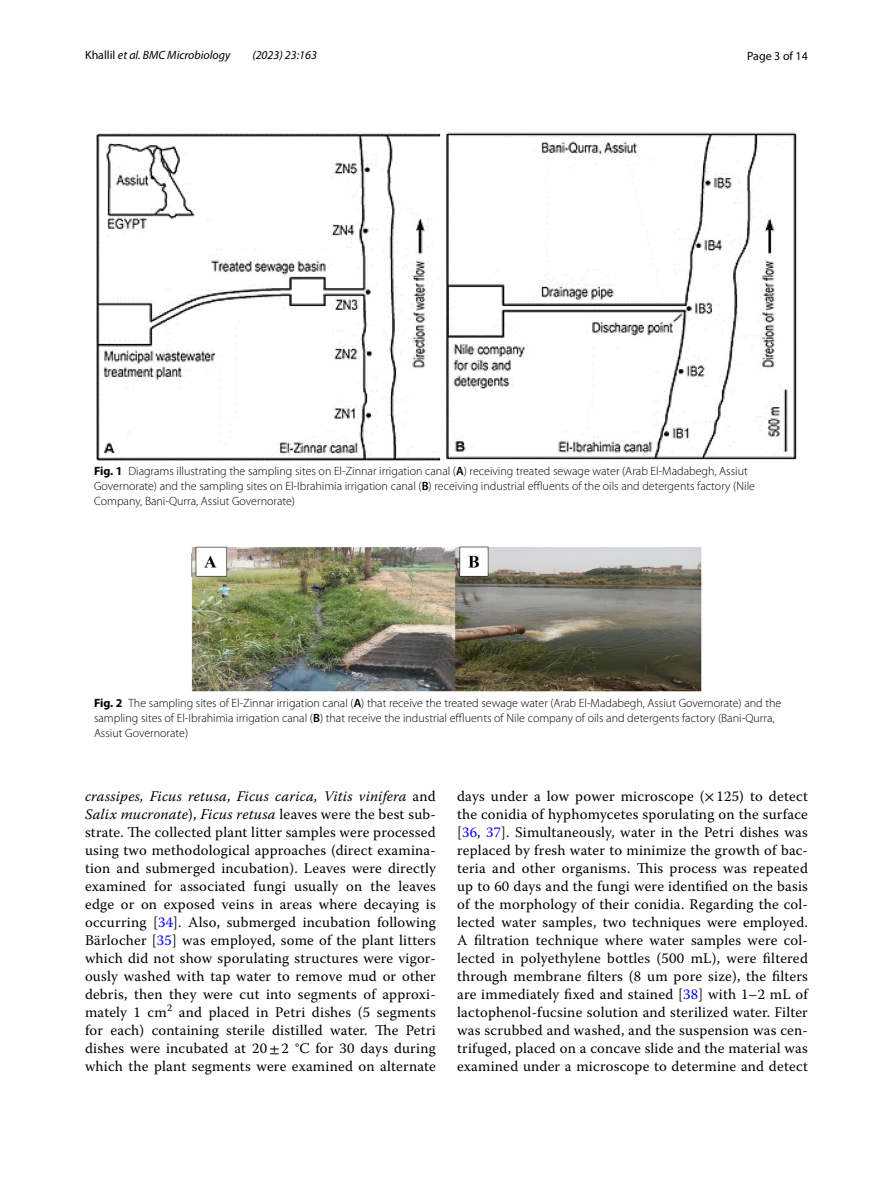
<style>
.page{position:relative;width:893px;height:1187px;background:#fff}
.page>*{position:absolute;margin:0;border:0;box-sizing:border-box;transform-origin:0 0}
.t1{font:14.7px/18px "Warnock Pro";letter-spacing:.015em;color:#000;text-align:justify}
.t2{font:300 12px/15px "Myriad Pro";color:#000}
.t3{font:italic 12px "Myriad Pro";color:#000}
.t4{font:12px "Myriad Pro";color:#000}
.s1{font-style:normal}
.s2{font-weight:700}
.s3{font-weight:600}
.s4{font-style:italic}
.s5{color:#00f}
.s6{font-family:"STIX"}
</style>
<div class="page">
<img style="left:96px;top:133px;width:701px;height:327px">
<img style="left:191px;top:546px;width:511px;height:145px">
<p class="t3" style="left:85px;top:48px;width:147px"><span class="s1">Khallil</span> et al. BMC Microbiology</p>
<p class="t3" style="left:252px;top:48px;width:66px">(2023) 23:163</p>
<p class="t4" style="left:747px;top:48px;width:62px">Page 3 of 14</p>
<p class="t2" style="left:94px;top:464px;width:662px"><span class="s2">Fig. 1</span> Diagrams illustrating the sampling sites on El-Zinnar irrigation canal (<span class="s3">A</span>) receiving treated sewage water (Arab El-Madabegh, Assiut<br>Governorate) and the sampling sites on El-Ibrahimia irrigation canal (<span class="s3">B</span>) receiving industrial effluents of the oils and detergents factory (Nile<br>Company, Bani-Qurra, Assiut Governorate)</p>
<p class="t2" style="left:94px;top:695px;width:689px"><span class="s2">Fig. 2</span> The sampling sites of El-Zinnar irrigation canal (<span class="s3">A</span>) that receive the treated sewage water (Arab El-Madabegh, Assiut Governorate) and the sampling sites of El-Ibrahimia irrigation canal (<span class="s3">B</span>) that receive the industrial effluents of Nile company of oils and detergents factory (Bani-Qurra,<br>Assiut Governorate)</p>
<p class="t1" style="left:85px;top:786px;width:352px"><span class="s4">crassipes, Ficus retusa, Ficus carica, Vitis vinifera</span> and <span class="s4">Salix mucronate</span>), <span class="s4">Ficus retusa</span> leaves were the best sub&shy;strate. The collected plant litter samples were processed using two methodological approaches (direct examina&shy;tion and submerged incubation). Leaves were directly examined for associated fungi usually on the leaves edge or on exposed veins in areas where decaying is occurring [<span class="s5">34</span>]. Also, submerged incubation following Bärlocher [<span class="s5">35</span>] was employed, some of the plant litters which did not show sporulating structures were vigor&shy;ously washed with tap water to remove mud or other debris, then they were cut into segments of approxi&shy;mately 1 cm<sup>2</sup> and placed in Petri dishes (5 segments for each) containing sterile distilled water. The Petri dishes were incubated at 20<span class="s6">±</span>2 °C for 30 days during which the plant segments were examined on alternate</p>
<p class="t1" style="left:457px;top:786px;width:352px">days under a low power microscope (<span class="s6">×</span>125) to detect the conidia of hyphomycetes sporulating on the surface [<span class="s5">36</span>, <span class="s5">37</span>]. Simultaneously, water in the Petri dishes was replaced by fresh water to minimize the growth of bac&shy;teria and other organisms. This process was repeated up to 60 days and the fungi were identified on the basis of the morphology of their conidia. Regarding the col&shy;lected water samples, two techniques were employed.<br>A filtration technique where water samples were col&shy;lected in polyethylene bottles (500 mL), were filtered through membrane filters (8 um pore size), the filters are immediately fixed and stained [<span class="s5">38</span>] with 1–2 mL of lactophenol-fucsine solution and sterilized water. Filter was scrubbed and washed, and the suspension was cen&shy;trifuged, placed on a concave slide and the material was examined under a microscope to determine and detect</p>
</div>
